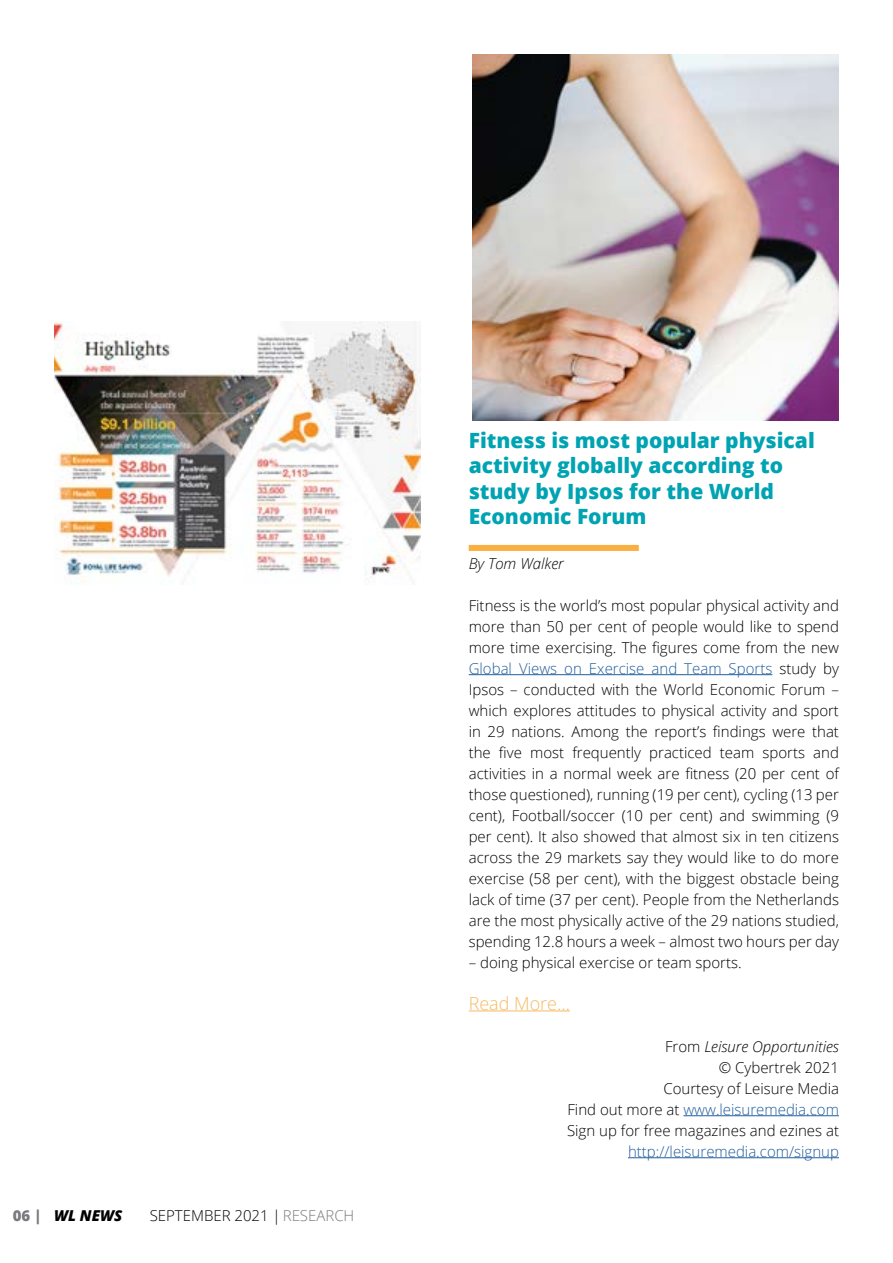
<style>
.page{position:relative;width:893px;height:1263px;background:#fff}
.page>*{position:absolute;margin:0;border:0;box-sizing:border-box;transform-origin:0 0}
.t1{font:800 21px/25.5px "Open Sans";color:#00a3b2}
.t2{font:300 18px "Open Sans";color:#f6ba62}
.t3{font:300 15px/21px "Open Sans";color:#000;text-align:justify}
.t4{font:300 15px "Open Sans";color:#215e9e}
.t5{font:italic 300 15px "Open Sans";color:#000}
.t6{font:italic 800 15px "Open Sans";color:#000}
.s1{font-style:normal;color:#797a7d}
.s2{color:#797a7d}
.s3{color:#215e9e}
.s4{font-style:italic}
</style>
<div class="page">
<hr style="left:469px;top:674px;width:303px;height:1px;background:#215e9e">
<hr style="left:469px;top:1010px;width:101px;height:1px;background:#f6ba62">
<hr style="left:683px;top:1115px;width:156px;height:1px;background:#215e9e">
<hr style="left:628px;top:1157px;width:211px;height:1px;background:#215e9e">
<div style="left:469px;top:545px;width:170px;height:6px;background:#fbaf3f"></div>
<img style="left:472px;top:54px;width:367px;height:367px">
<img style="left:54px;top:322px;width:367px;height:262px">
<p class="t6" style="left:13px;top:1204px;width:111px"><span class="s1">06 |</span> WL NEWS</p>
<p class="t3" style="left:150px;top:1205px;width:206px">SEPTEMBER 2021 |<span class="s2">RESEARCH</span></p>
<h1 class="t1" style="left:469px;top:426px;width:348px">Fitness is most popular physical activity globally according to study by Ipsos for the World<br>Economic Forum</h1>
<p class="t5" style="left:469px;top:553px;width:97px">By Tom Walker</p>
<p class="t3" style="left:469px;top:594px;width:372px">Fitness is the world’s most popular physical activity and more than 50 per cent of people would like to spend more time exercising. The figures come from the new <span class="s3">Global Views on Exercise and Team Sports</span> study by Ipsos – conducted with the World Economic Forum – which explores attitudes to physical activity and sport in 29 nations. Among the report’s findings were that the five most frequently practiced team sports and activities in a normal week are fitness (20 per cent of those questioned), running (19 per cent), cycling (13 per cent), Football/soccer (10 per cent) and swimming (9 per cent). It also showed that almost six in ten citizens across the 29 markets say they would like to do more exercise (58 per cent), with the biggest obstacle being lack of time (37 per cent). People from the Netherlands are the most physically active of the 29 nations studied, spending 12.8 hours a week – almost two hours per day</p>
<p class="t3" style="left:469px;top:951px;width:274px">– doing physical exercise or team sports.</p>
<p class="t2" style="left:469px;top:991px;width:103px">Read More...</p>
<p class="t3" style="left:567px;top:1035px;width:273px;text-align:right">From <span class="s4">Leisure Opportunities<br></span>© Cybertrek 2021<br>Courtesy of Leisure Media<br>Find out more at <span class="s3">www.leisuremedia.com<br></span>Sign up for free magazines and ezines at</p>
<p class="t4" style="left:628px;top:1141px;width:212px">http://leisuremedia.com/signup</p>
</div>
